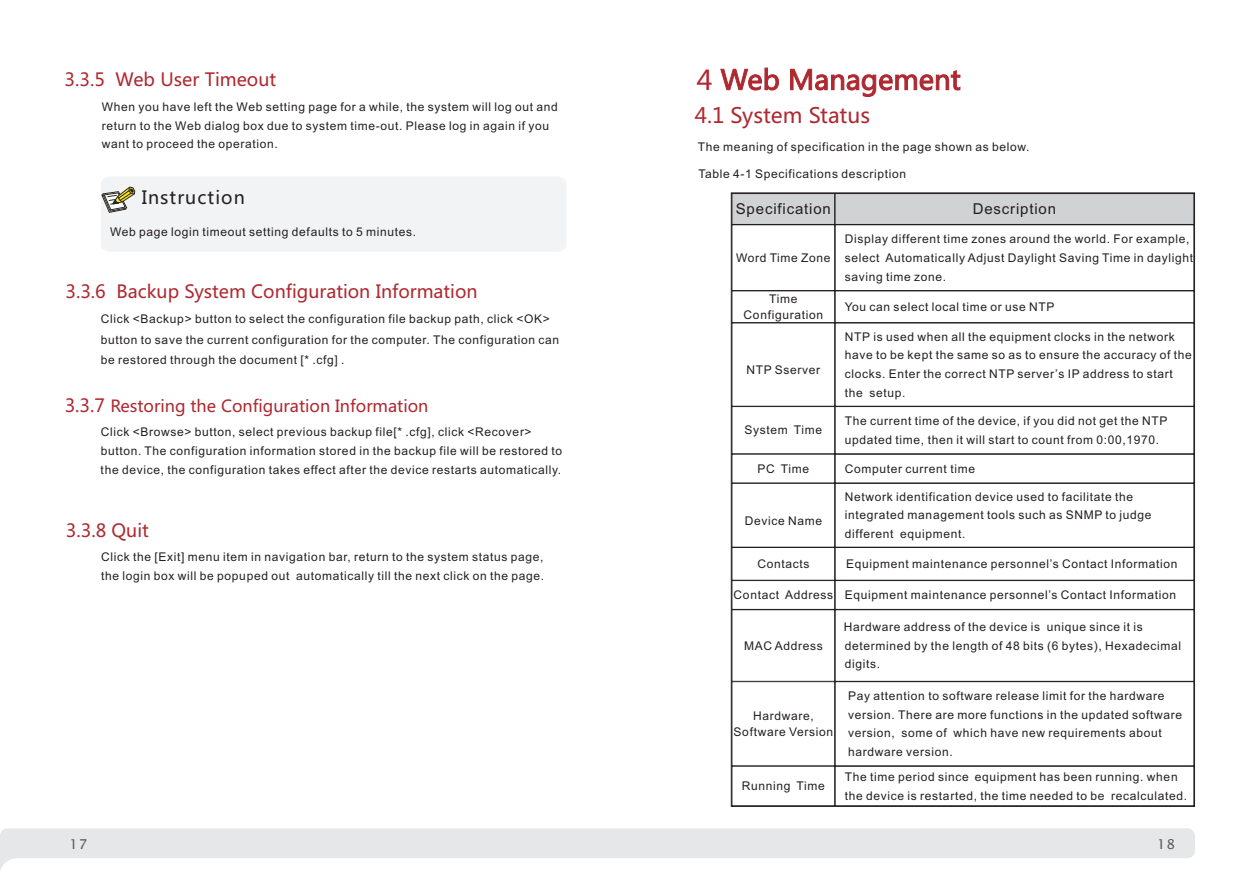
<style>
.page{position:relative;width:1259px;height:893px;background:#fff}
.page>*{position:absolute;margin:0;border:0;box-sizing:border-box;transform-origin:0 0}
.t1{font:27px "Microsoft Ya Hei";color:#ae2930}
.t2{font:21px "Microsoft Ya Hei";color:#ae2930}
.t3{font:18px "Microsoft Ya Hei";color:#ae2930}
.t4{font:18px "Microsoft Ya Hei";letter-spacing:.06em;color:#231f20}
.t5{font:16.5px "Microsoft Ya Hei";color:#ae2930}
.t6{font:15px "Arial";letter-spacing:.055em;color:#231f20}
.t7{font:13.5px "Lucida Sans Unicode";color:#57585a}
.t8{font:12px/18.8px "Arial";letter-spacing:.055em;color:#231f20}
.s1{font-size:18px}
</style>
<div class="page">
<svg style="left:0;top:828px;width:1195px;height:42px;fill:#e6e7e9"></svg>
<div style="left:101px;top:177px;width:465px;height:74px;background:#f2f3f4"></div>
<div style="left:732px;top:194px;width:103px;height:30px;background:#d1d2d4"></div>
<div style="left:732px;top:193px;width:103px;height:32px;border:1px solid #231f20"></div>
<div style="left:835px;top:194px;width:359px;height:30px;background:#d1d2d4"></div>
<div style="left:835px;top:193px;width:359px;height:32px;border:1px solid #231f20"></div>
<div style="left:732px;top:225px;width:103px;height:66px;border:1px solid #231f20"></div>
<div style="left:835px;top:225px;width:359px;height:66px;border:1px solid #231f20"></div>
<div style="left:732px;top:291px;width:103px;height:32px;border:1px solid #231f20"></div>
<div style="left:835px;top:291px;width:359px;height:32px;border:1px solid #231f20"></div>
<div style="left:732px;top:406px;width:103px;height:48px;border:1px solid #231f20"></div>
<div style="left:835px;top:406px;width:359px;height:48px;border:1px solid #231f20"></div>
<div style="left:835px;top:454px;width:359px;height:29px;border:1px solid #231f20"></div>
<div style="left:732px;top:483px;width:103px;height:64px;border:1px solid #231f20"></div>
<div style="left:835px;top:483px;width:359px;height:64px;border:1px solid #231f20"></div>
<div style="left:732px;top:547px;width:103px;height:33px;border:1px solid #231f20"></div>
<div style="left:835px;top:547px;width:359px;height:33px;border:1px solid #231f20"></div>
<div style="left:732px;top:580px;width:103px;height:30px;border:1px solid #231f20"></div>
<div style="left:835px;top:580px;width:359px;height:30px;border:1px solid #231f20"></div>
<div style="left:732px;top:681px;width:103px;height:85px;border:1px solid #231f20"></div>
<div style="left:835px;top:681px;width:359px;height:85px;border:1px solid #231f20"></div>
<div style="left:835px;top:766px;width:359px;height:40px;border:1px solid #231f20"></div>
<h3 class="t3" style="left:65px;top:72px;width:213px">3.3.5 Web User Timeout</h3>
<p class="t8" style="left:102px;top:98px;width:458px">When you have left the Web setting page for a while, the system will log out and return to the Web dialog box due to system time-out. Please log in again if you want to proceed the operation.</p>
<h3 class="t4" style="left:142px;top:189px;width:105px">Instruction</h3>
<p class="t8" style="left:110px;top:224px;width:307px">Web page login timeout setting defaults to 5 minutes.</p>
<h3 class="t3" style="left:65px;top:283px;width:413px">3.3.6 Backup System Configuration Information</h3>
<p class="t8" style="left:101px;top:310px;width:460px;line-height:20.1px">Click &lt;Backup&gt; button to select the configuration file backup path, click &lt;OK&gt; button to save the current configuration for the computer. The configuration can be restored through the document [* .cfg] .</p>
<h3 class="t5" style="left:65px;top:399px;width:365px"><span class="s1">3.3.7</span> Restoring the Configuration Information</h3>
<p class="t8" style="left:101px;top:424px;width:463px">Click &lt;Browse&gt; button, select previous backup file[* .cfg], click &lt;Recover&gt; button. The configuration information stored in the backup file will be restored to the device, the configuration takes effect after the device restarts automatically.</p>
<h3 class="t3" style="left:66px;top:522px;width:84px">3.3.8 Quit</h3>
<p class="t8" style="left:101px;top:549px;width:444px">Click the [Exit] menu item in navigation bar, return to the system status page, the login box will be popuped out</p>
<p class="t8" style="left:296px;top:567px;width:250px">automatically till the next click on the page.</p>
<p class="t7" style="left:69px;top:838px;width:19px">17</p>
<h1 class="t1" style="left:696px;top:68px;width:265px">4 Web Management</h1>
<h2 class="t2" style="left:694px;top:106px;width:177px">4.1 System Status</h2>
<p class="t8" style="left:698px;top:138px;width:333px">The meaning of specification in the page shown as below.</p>
<p class="t8" style="left:698px;top:165px;width:209px">Table 4-1 Specifications description</p>
<p class="t6" style="left:736px;top:203px;width:97px">Specification</p>
<p class="t6" style="left:972px;top:203px;width:85px">Description</p>
<p class="t8" style="left:736px;top:249px;width:96px">Word Time Zone</p>
<p class="t8" style="left:845px;top:231px;width:350px">Display different time zones around the world. For example, select Automatically Adjust Daylight Saving Time in daylight saving time zone.</p>
<p class="t8" style="left:743px;top:292px;width:81px;line-height:16px;text-align:center">Time<br>Configuration</p>
<p class="t8" style="left:844px;top:298px;width:211px">You can select local time or use NTP</p>
<p class="t8" style="left:746px;top:362px;width:75px">NTP Sserver</p>
<p class="t8" style="left:845px;top:328px;width:348px">NTP is used when all the equipment clocks in the network have to be kept the same so as to ensure the accuracy of the clocks. Enter the correct NTP server’s IP address to start the setup.</p>
<p class="t8" style="left:744px;top:422px;width:79px">System Time</p>
<p class="t8" style="left:844px;top:412px;width:324px">The current time of the device, if you did not get the NTP updated time, then it will start to count from 0:00,1970.</p>
<p class="t8" style="left:757px;top:460px;width:53px">PC Time</p>
<p class="t8" style="left:845px;top:460px;width:132px">Computer current time</p>
<p class="t8" style="left:744px;top:513px;width:79px">Device Name</p>
<p class="t8" style="left:845px;top:488px;width:308px">Network identification device used to facilitate the integrated management tools such as SNMP to judge different equipment.</p>
<p class="t8" style="left:757px;top:556px;width:54px">Contacts</p>
<p class="t8" style="left:846px;top:556px;width:333px">Equipment maintenance personnel’s Contact Information</p>
<p class="t8" style="left:733px;top:587px;width:444px">Contact Address Equipment maintenance personnel’s Contact Information</p>
<p class="t8" style="left:744px;top:637px;width:80px">MAC Address</p>
<p class="t8" style="left:844px;top:618px;width:339px">Hardware address of the device is unique since it is determined by the length of 48 bits (6 bytes), Hexadecimal digits.</p>
<p class="t8" style="left:733px;top:709px;width:101px;line-height:16px;text-align:center">Hardware,<br>Software Version</p>
<p class="t8" style="left:848px;top:687px;width:335px">Pay attention to software release limit for the hardware version. There are more functions in the updated software version, some of which have new requirements about hardware version.</p>
<p class="t8" style="left:742px;top:778px;width:84px">Running Time</p>
<p class="t8" style="left:844px;top:768px;width:344px">The time period since equipment has been running. when the device is restarted, the time needed to be recalculated.</p>
<p class="t7" style="left:1157px;top:838px;width:19px">18</p>
</div>
